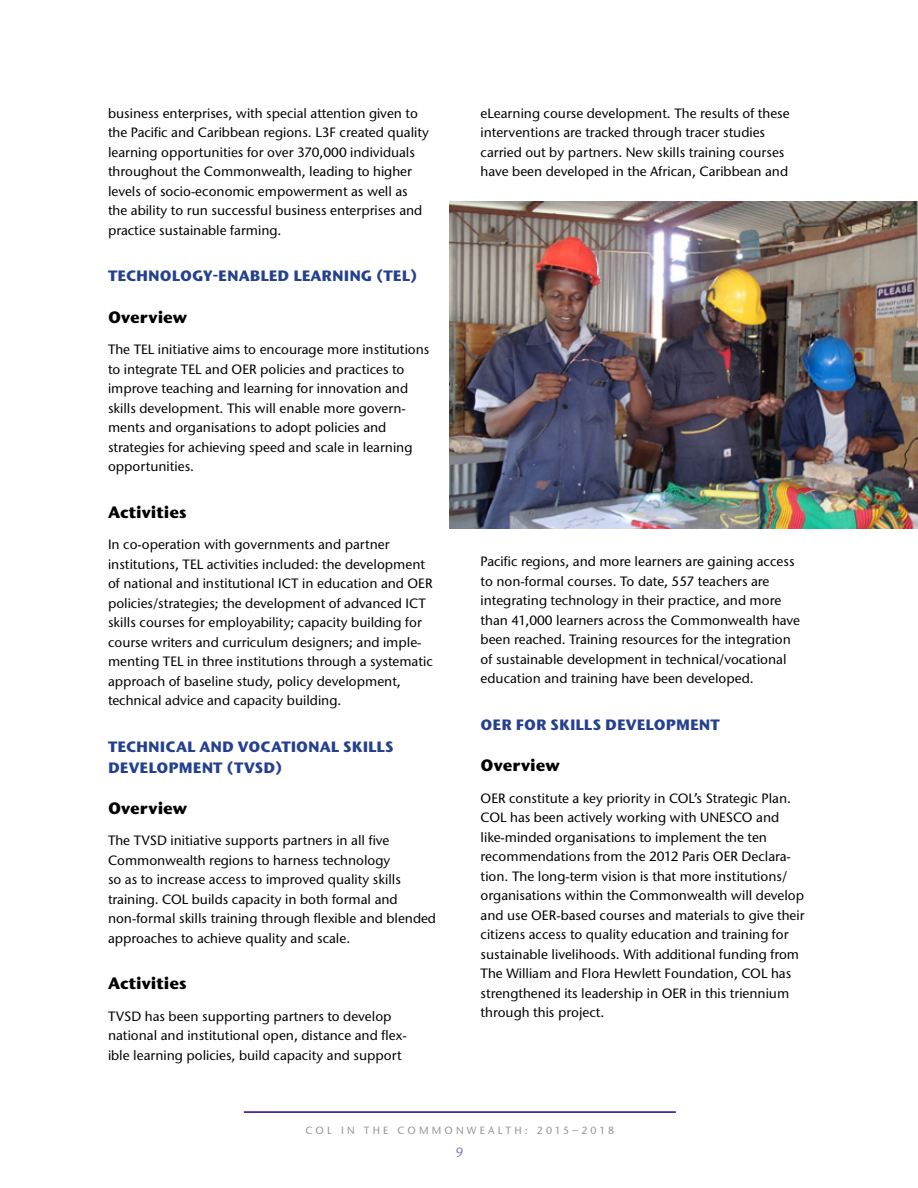
<style>
.page{position:relative;width:918px;height:1188px;background:#fff}
.page>*{position:absolute;margin:0;border:0;box-sizing:border-box;transform-origin:0 0}
.t1{font:700 16.5px "Stone Sans ITC Std";color:#000}
.t2{font:700 15px/21px "Stone Sans ITC Std";color:#25408f}
.t3{font:500 13.5px/19.5px "Stone Sans ITC Std";color:#000}
.t4{font:500 13.5px "Stone Sans ITC Std";color:#9380c4}
.t5{font:500 10.5px "Stone Sans ITC Std";letter-spacing:.3em;color:#939598}
</style>
<div class="page">
<hr style="left:244px;top:1111px;width:432px;height:2px;background:#270089">
<img style="left:449px;top:201px;width:469px;height:327px">
<p class="t3" style="left:108px;top:103px;width:323px">business enterprises, with special attention given to the Pacific and Caribbean regions. L3F created quality learning opportunities for over 370,000 individuals throughout the Commonwealth, leading to higher levels of socio-economic empowerment as well as the ability to run successful business enterprises and practice sustainable farming.</p>
<p class="t2" style="left:108px;top:265px;width:311px">TECHNOLOGY-ENABLED LEARNING (TEL)</p>
<p class="t1" style="left:108px;top:306px;width:81px">Overview</p>
<p class="t3" style="left:108px;top:340px;width:323px">The TEL initiative aims to encourage more institutions to integrate TEL and OER policies and practices to improve teaching and learning for innovation and skills development. This will enable more govern&shy;ments and organisations to adopt policies and strategies for achieving speed and scale in learning opportunities.</p>
<p class="t1" style="left:108px;top:501px;width:80px">Activities</p>
<p class="t3" style="left:108px;top:535px;width:326px">In co-operation with governments and partner institutions, TEL activities included: the development of national and institutional ICT in education and OER policies/strategies; the development of advanced ICT skills courses for employability; capacity building for course writers and curriculum designers; and imple&shy;menting TEL in three institutions through a systematic approach of baseline study, policy development, technical advice and capacity building.</p>
<p class="t2" style="left:108px;top:736px;width:287px">TECHNICAL AND VOCATIONAL SKILLS<br>DEVELOPMENT (TVSD)</p>
<p class="t1" style="left:108px;top:797px;width:81px">Overview</p>
<p class="t3" style="left:108px;top:831px;width:330px">The TVSD initiative supports partners in all five Commonwealth regions to harness technology<br>so as to increase access to improved quality skills training. COL builds capacity in both formal and non-formal skills training through flexible and blended approaches to achieve quality and scale.</p>
<p class="t1" style="left:108px;top:973px;width:80px">Activities</p>
<p class="t3" style="left:108px;top:1006px;width:300px">TVSD has been supporting partners to develop national and institutional open, distance and flex&shy;ible learning policies, build capacity and support</p>
<p class="t3" style="left:481px;top:103px;width:311px">eLearning course development. The results of these interventions are tracked through tracer studies carried out by partners. New skills training courses have been developed in the African, Caribbean and</p>
<p class="t3" style="left:481px;top:552px;width:321px">Pacific regions, and more learners are gaining access to non-formal courses. To date, 557 teachers are integrating technology in their practice, and more than 41,000 learners across the Commonwealth have been reached. Training resources for the integration of sustainable development in technical/vocational education and training have been developed.</p>
<p class="t2" style="left:481px;top:714px;width:241px">OER FOR SKILLS DEVELOPMENT</p>
<p class="t1" style="left:481px;top:755px;width:81px">Overview</p>
<p class="t3" style="left:481px;top:788px;width:325px">OER constitute a key priority in COL’s Strategic Plan.<br>COL has been actively working with UNESCO and like-minded organisations to implement the ten recommendations from the 2012 Paris OER Declara&shy;tion. The long-term vision is that more institutions/ organisations within the Commonwealth will develop and use OER-based courses and materials to give their citizens access to quality education and training for sustainable livelihoods. With additional funding from The William and Flora Hewlett Foundation, COL has strengthened its leadership in OER in this triennium through this project.</p>
<p class="t5" style="left:306px;top:1124px;width:310px">COL IN THE COMMONWEALTH: 2015–2018</p>
<p class="t4" style="left:456px;top:1144px;width:9px">9</p>
</div>
